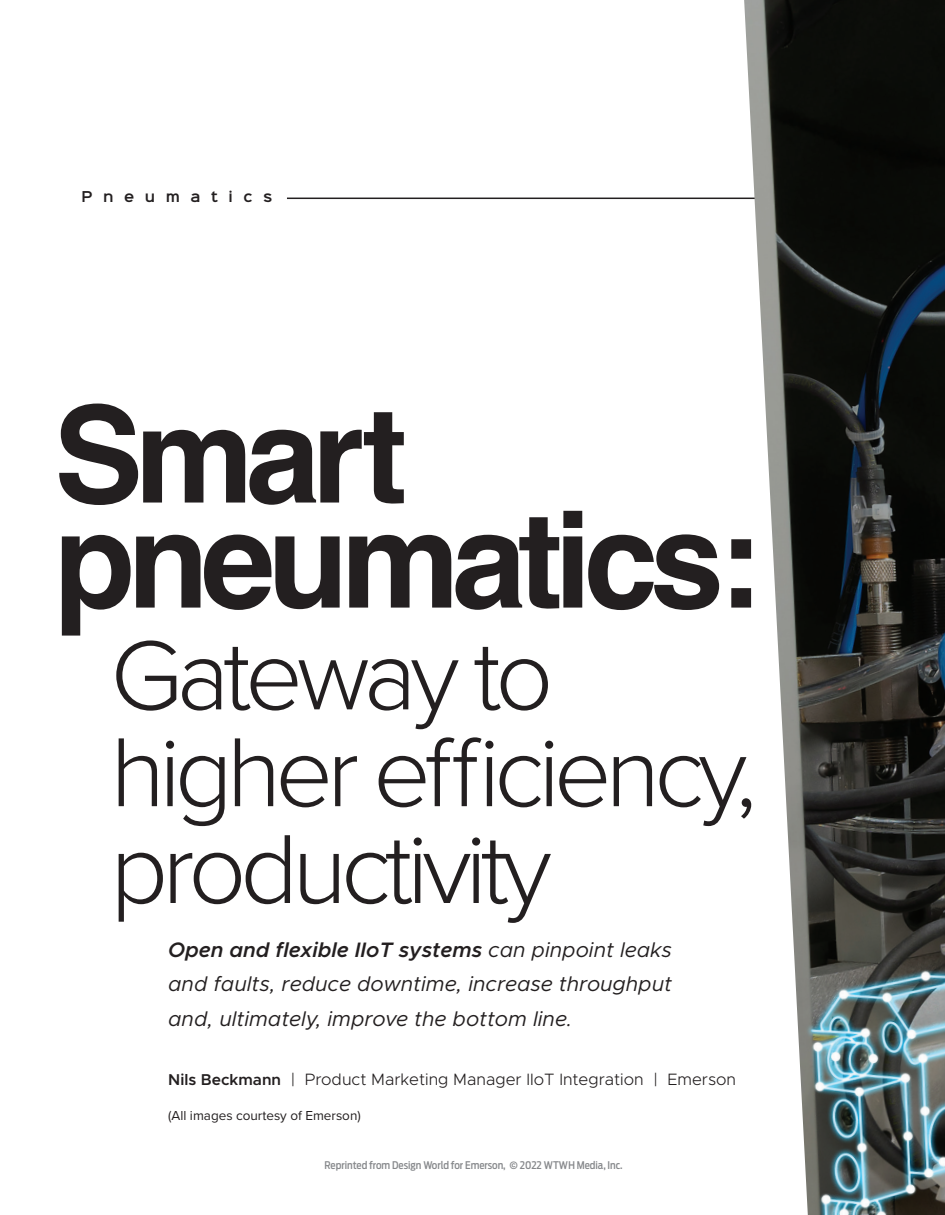
<style>
.page{position:relative;width:945px;height:1215px;background:#fff}
.page>*{position:absolute;margin:0;border:0;box-sizing:border-box;transform-origin:0 0}
.t1{font:700 133.65px/105px "Helvetica";letter-spacing:-.06em;color:#231f20}
.t2{font:300 101.55px/96.8px "Proxima Nova";letter-spacing:-.06em;color:#231f20}
.t3{font:italic 21px/34.5px "Metropolis";color:#231f20;text-align:justify}
.t4{font:300 16.5px "Metropolis";color:#231f20}
.t5{font:13.5px "Proxima Nova";color:#231f20}
.t6{font:600 13.5px "Sinkin Sans 600";letter-spacing:.78em;color:#231f20}
.t7{font:500 10.5px "Antenna Cond";color:#86888b}
.s1{font-weight:600}
.s2{font-weight:600;font-size:15.75px}
.s3{font-family:"Museo Sans 700";font-weight:400}
</style>
<div class="page">
<hr style="left:287px;top:198px;width:523px;height:1px;background:#231f20">
<img style="left:744px;top:0;width:201px;height:1215px">
<p class="t6" style="left:81px;top:185px;width:192px">Pneumatics</p>
<h1 class="t1" style="left:54px;top:405px;width:708px">Smart pneumatics:</h1>
<h2 class="t2" style="left:110px;top:622px;width:648px">Gateway to higher efficiency, productivity</h2>
<p class="t3" style="left:168px;top:932px;width:505px"><span class="s1">Open and flexible IIoT systems</span> can pinpoint leaks and faults, reduce downtime, increase throughput and, ultimately, improve the bottom line.</p>
<p class="t4" style="left:168px;top:1069px;width:569px"><span class="s2">Nils Beckmann</span> | Product Marketing Manager IIoT Integration | Emerson</p>
<p class="t5" style="left:168px;top:1105px;width:194px">(All images courtesy of Emerson)</p>
<p class="t7" style="left:325px;top:1159px;width:300px">Reprinted from Design World for Emerson, <span class="s3">©</span> 2022 WTWH Media, Inc.</p>
</div>
